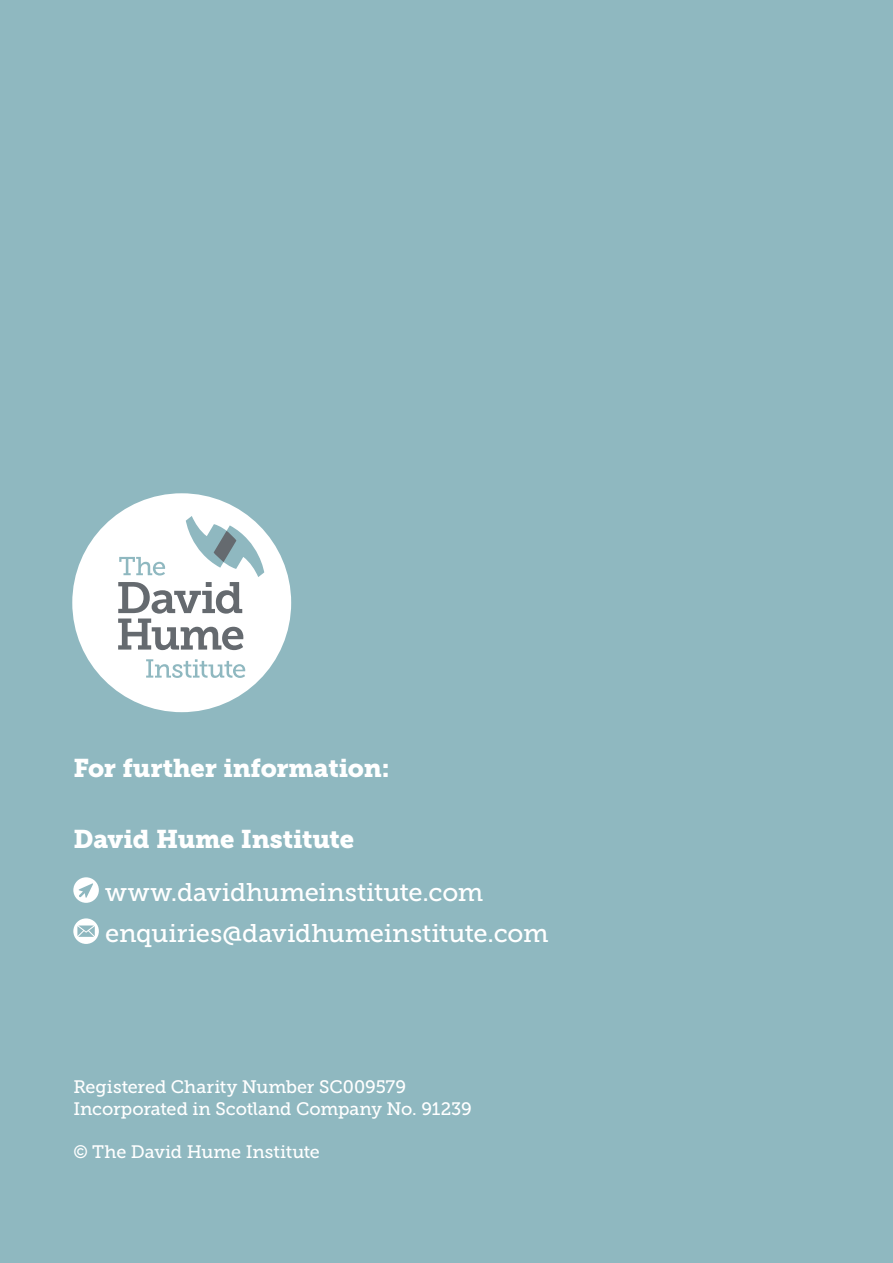
<style>
.page{position:relative;width:893px;height:1263px;background:#8fb8c0}
.page>*{position:absolute;margin:0;border:0;box-sizing:border-box;transform-origin:0 0}
.t1{font:25.5px/41.1px "Museo Slab 500";letter-spacing:-.005em;color:#fff}
.t2{font:25.5px "Museo Slab 900";letter-spacing:-.01em;color:#fff}
.t3{font:18px/21.6px "Museo Slab 500";letter-spacing:-.005em;color:#fff}
</style>
<div class="page">
<div style="left:72px;top:493px;width:219px;height:219px;background:#fff;border-radius:50%"></div>
<svg style="left:146px;top:659px;width:99px;height:19px"></svg>
<svg style="left:118px;top:516px;width:146px;height:134px"></svg>
<div style="left:73px;top:877px;width:26px;height:26px;background:#fff;border-radius:50%"></div>
<svg style="left:79px;top:883px;width:14px;height:15px"></svg>
<div style="left:73px;top:918px;width:26px;height:26px;background:#fff;border-radius:50%"></div>
<svg style="left:77px;top:925px;width:18px;height:12px"></svg>
<h1 class="t2" style="left:73px;top:754px;width:318px">For further information:</h1>
<h1 class="t2" style="left:73px;top:824px;width:282px">David Hume Institute</h1>
<h1 class="t1" style="left:105px;top:871px;width:445px">www.davidhumeinstitute.com enquiries@davidhumeinstitute.com</h1>
<p class="t3" style="left:73px;top:1076px;width:400px">Registered Charity Number SC009579<br>Incorporated in Scotland Company No. 91239</p>
<p class="t3" style="left:73px;top:1141px;width:248px">© The David Hume Institute</p>
</div>
